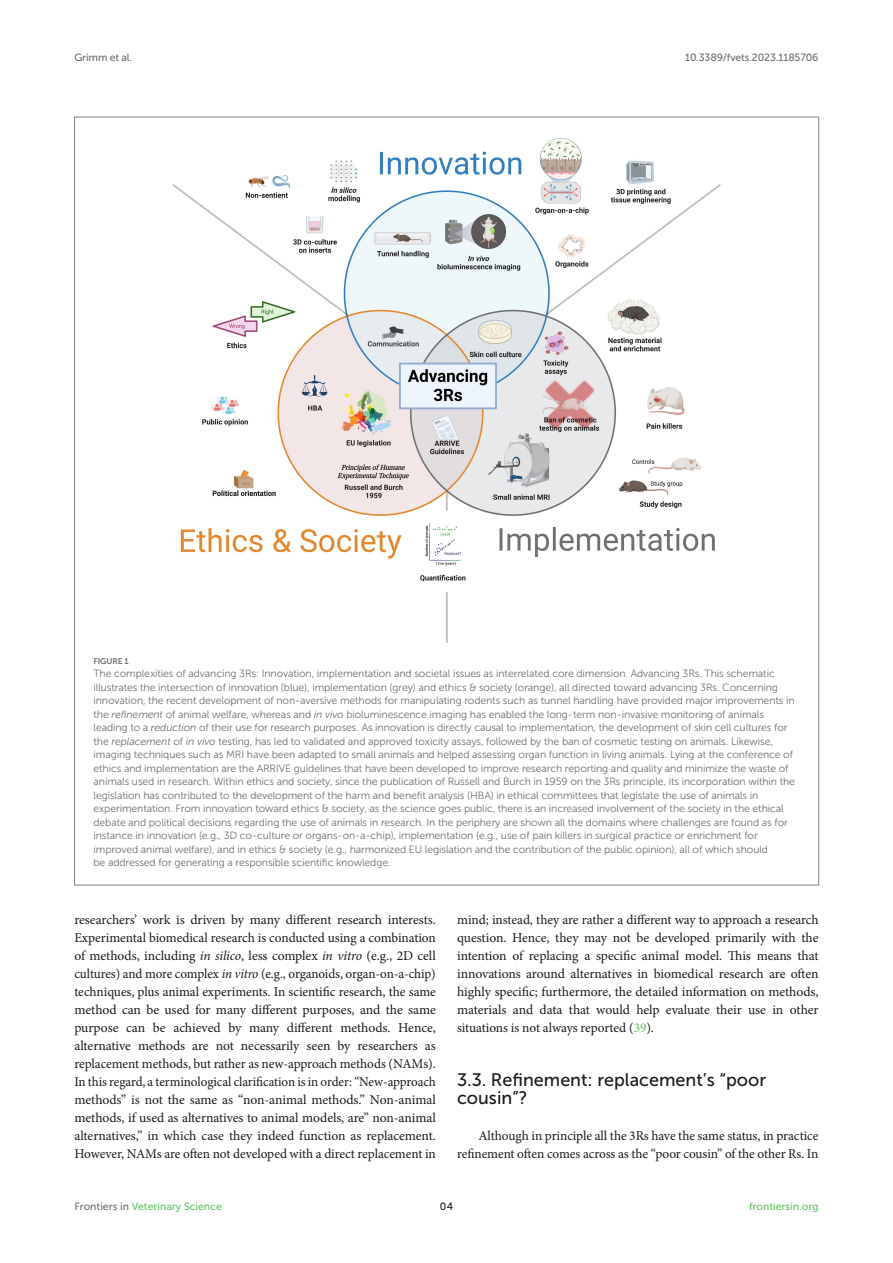
<style>
.page{position:relative;width:893px;height:1263px;background:#fff}
.page>*{position:absolute;margin:0;border:0;box-sizing:border-box;transform-origin:0 0}
.HEAD_2{font:18px/18px "Museo Sans 500";color:#1b1c1b}
.TEXT{font:13.5px/18px "Minion Pro";letter-spacing:-.005em;color:#1b1c1b;text-align:justify}
.TEXT_FLUSH{font:13.5px/18px "Minion Pro";letter-spacing:-.005em;color:#1b1c1b;text-align:right}
.FIG_LEG{font:10.5px/13.5px "Museo Sans 300";letter-spacing:-.01em;color:#706f70}
.t1{font:10.5px "Museo Sans 500";color:#65c161}
.t2{font:10.5px "Museo Sans 500";letter-spacing:-.015em;color:#706f70}
.t3{font:10.5px "Museo Sans 500";color:#1b1c1b}
.FIG_HD{font:8.25px "Museo Sans 700";letter-spacing:-.01em;color:#706f70}
.s1{font-style:italic}
.s2{color:#65c161}
.s3{color:#706f70}
</style>
<div class="page">
<img style="left:172px;top:138px;width:549px;height:505px">
<p class="t2" style="left:74px;top:51px;width:59px">Grimm et al.</p>
<p class="t2" style="left:685px;top:51px;width:135px">10.3389/fvets.2023.1185706</p>
<p class="FIG_HD" style="left:94px;top:656px;width:37px">FIGURE 1</p>
<p class="FIG_LEG" style="left:94px;top:667px;width:703px">The complexities of advancing 3Rs: Innovation, implementation and societal issues as interrelated core dimension. Advancing 3Rs. This schematic illustrates the intersection of innovation (blue), implementation (grey) and ethics &amp; society (orange), all directed toward advancing 3Rs. Concerning innovation, the recent development of non-aversive methods for manipulating rodents such as tunnel handling have provided major improvements in the <span class="s1">refinement</span> of animal welfare, whereas and <span class="s1">in vivo</span> bioluminescence imaging has enabled the long-term non-invasive monitoring of animals leading to a <span class="s1">reduction</span> of their use for research purposes. As innovation is directly causal to implementation, the development of skin cell cultures for the <span class="s1">replacement</span> of <span class="s1">in vivo</span> testing, has led to validated and approved toxicity assays, followed by the ban of cosmetic testing on animals. Likewise, imaging techniques such as MRI have been adapted to small animals and helped assessing organ function in living animals. Lying at the conference of ethics and implementation are the ARRIVE guidelines that have been developed to improve research reporting and quality and minimize the waste of animals used in research. Within ethics and society, since the publication of Russell and Burch in 1959 on the 3Rs principle, its incorporation within the legislation has contributed to the development of the harm and benefit analysis (HBA) in ethical committees that legislate the use of animals in experimentation. From innovation toward ethics &amp; society, as the science goes public, there is an increased involvement of the society in the ethical debate and political decisions regarding the use of animals in research. In the periphery are shown all the domains where challenges are found as for instance in innovation (e.g., 3D co-culture or organs-on-a-chip), implementation (e.g., use of pain killers in surgical practice or enrichment for improved animal welfare), and in ethics &amp; society (e.g., harmonized EU legislation and the contribution of the public opinion), all of which should<br>be addressed for generating a responsible scientific knowledge.</p>
<p class="TEXT" style="left:74px;top:911px;width:363px">researchers’ work is driven by many different research interests.<br>Experimental biomedical research is conducted using a combination of methods, including <span class="s1">in silico</span>, less complex <span class="s1">in vitro</span> (e.g., 2D cell cultures) and more complex <span class="s1">in vitro</span> (e.g., organoids, organ-on-a-chip) techniques, plus animal experiments. In scientific research, the same method can be used for many different purposes, and the same purpose can be achieved by many different methods. Hence, alternative methods are not necessarily seen by researchers as replacement methods, but rather as new-approach methods (NAMs).<br>In this regard, a terminological clarification is in order: “New-approach methods” is not the same as “non-animal methods.” Non-animal methods, if used as alternatives to animal models, are” non-animal alternatives,” in which case they indeed function as replacement.<br>However, NAMs are often not developed with a direct replacement in</p>
<p class="TEXT" style="left:457px;top:911px;width:363px">mind; instead, they are rather a different way to approach a research question. Hence, they may not be developed primarily with the intention of replacing a specific animal model. This means that innovations around alternatives in biomedical research are often highly specific; furthermore, the detailed information on methods, materials and data that would help evaluate their use in other situations is not always reported (<span class="s2">39</span>).</p>
<p class="HEAD_2" style="left:457px;top:1071px;width:311px">3.3. Refinement: replacement’s “poor cousin”?</p>
<p class="TEXT_FLUSH" style="left:457px;top:1127px;width:363px">Although in principle all the 3Rs have the same status, in practice refinement often comes across as the “poor cousin” of the other Rs. In</p>
<p class="t1" style="left:74px;top:1200px;width:149px"><span class="s3">Frontiers in</span> Veterinary Science</p>
<p class="t3" style="left:440px;top:1200px;width:15px">04</p>
<p class="t1" style="left:749px;top:1200px;width:71px">frontiersin.org</p>
</div>
